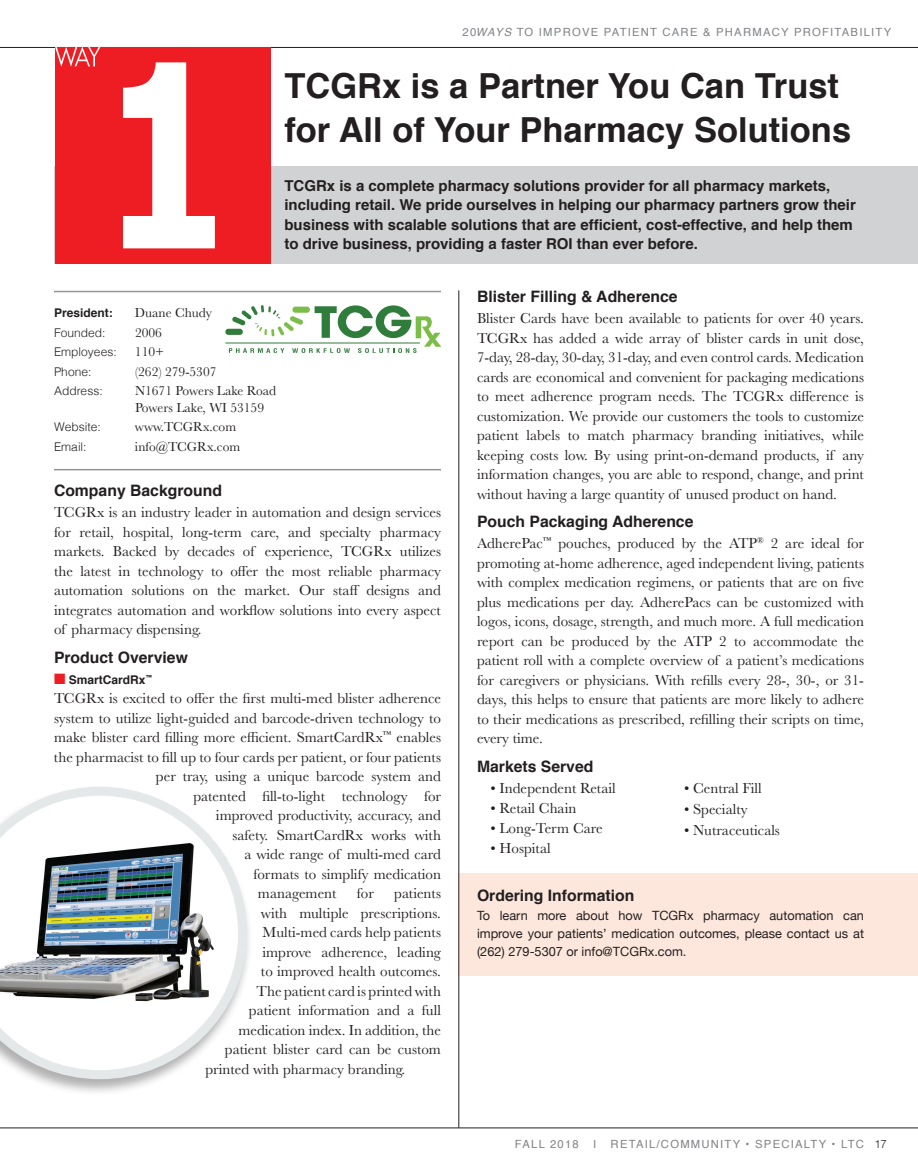
<style>
.page{position:relative;width:918px;height:1175px;background:#fff}
.page>*{position:absolute;margin:0;border:0;box-sizing:border-box;transform-origin:0 0}
.t1{font:700 34.5px/43.5px "Helvetica";color:#231f20}
.t2{font:700 15.75px "Helvetica";color:#231f20}
.t3{font:15px/19.5px "Baskerville";color:#231f20;text-align:justify}
.t4{font:700 15px/19.5px "Helvetica";color:#231f20}
.t5{font:13.5px/16.5px "Baskerville";color:#231f20}
.t6{font:12.75px/18px "Helvetica Neue";color:#231f20;text-align:justify}
.t7{font:300 12px "Helvetica";color:#231f20}
.t8{font:700 12px "Helvetica";color:#231f20}
.t9{font:11.25px "Helvetica";letter-spacing:.11em;color:#808285}
.s1{font-style:italic}
.s2{color:#ee1d23}
.s3{font-weight:300;color:#231f20}
</style>
<div class="page">
<hr style="left:0;top:47px;width:918px;height:1px;background:#231f20">
<div style="left:459px;top:872px;width:459px;height:103px;background:#fde7dc"></div>
<div style="left:55px;top:166px;width:863px;height:97px;background:#d1d2d4"></div>
<hr style="left:54px;top:469px;width:387px;height:1px;background:#939598">
<hr style="left:459px;top:290px;width:1px;height:837px;background:#231f20">
<div style="left:0;top:785px;width:253px;height:310px;background:#231f20;opacity:.35"></div>
<svg style="left:0;top:786px;width:247px;height:293px"></svg>
<hr style="left:54px;top:291px;width:387px;height:1px;background:#939598">
<div style="left:55px;top:47px;width:216px;height:216px;background:#ee1d23"></div>
<svg style="left:123px;top:62px;width:92px;height:186px"></svg>
<svg style="left:55px;top:47px;width:45px;height:20px"></svg>
<hr style="left:0;top:1127px;width:918px;height:1px;background:#231f20">
<div style="left:225px;top:329px;width:18px;height:6px;background:#307c3b;border-radius:3px"></div>
<svg style="left:229px;top:305px;width:212px;height:48px"></svg>
<hr style="left:225px;top:343px;width:195px;height:1px;background:#307c3b">
<p class="t9" style="left:463px;top:23px;width:430px">20<span class="s1">WAYS</span> TO IMPROVE PATIENT CARE &amp; PHARMACY PROFITABILITY</p>
<h1 class="t1" style="left:284px;top:65px;width:568px">TCGRx is a Partner You Can Trust for All of Your Pharmacy Solutions</h1>
<p class="t4" style="left:284px;top:176px;width:573px">TCGRx is a complete pharmacy solutions provider for all pharmacy markets, including retail. We pride ourselves in helping our pharmacy partners grow their business with scalable solutions that are efficient, cost-effective, and help them to drive business, providing a faster ROI than ever before.</p>
<p class="t8" style="left:54px;top:303px;width:60px">President:</p>
<p class="t5" style="left:135px;top:305px;width:79px">Duane Chudy</p>
<p class="t7" style="left:54px;top:322px;width:53px">Founded:</p>
<p class="t5" style="left:135px;top:324px;width:28px">2006</p>
<p class="t7" style="left:54px;top:342px;width:64px">Employees:</p>
<p class="t5" style="left:135px;top:344px;width:31px">110+</p>
<p class="t7" style="left:54px;top:361px;width:39px">Phone:</p>
<p class="t5" style="left:135px;top:363px;width:83px">(262) 279-5307</p>
<p class="t7" style="left:54px;top:381px;width:50px">Address:</p>
<p class="t5" style="left:135px;top:383px;width:143px">N1671 Powers Lake Road<br>Powers Lake, WI 53159</p>
<p class="t7" style="left:54px;top:417px;width:48px">Website:</p>
<p class="t5" style="left:135px;top:419px;width:103px">www.TCGRx.com</p>
<p class="t7" style="left:54px;top:436px;width:34px">Email:</p>
<p class="t5" style="left:135px;top:438px;width:107px">info@TCGRx.com</p>
<p class="t2" style="left:54px;top:478px;width:170px">Company Background</p>
<p class="t3" style="left:54px;top:503px;width:389px">TCGRx is an industry leader in automation and design services for retail, hospital, long-term care, and specialty pharmacy markets. Backed by decades of experience, TCGRx utilizes the latest in technology to offer the most reliable pharmacy automation solutions on the market. Our staff designs and integrates automation and workflow solutions into every aspect of pharmacy dispensing.</p>
<p class="t2" style="left:54px;top:644px;width:135px">Product Overview</p>
<p class="t8" style="left:54px;top:670px;width:100px"><span class="s2">■</span> SmartCardRx<sup>™</sup></p>
<p class="t3" style="left:54px;top:689px;width:389px">TCGRx is excited to offer the first multi-med blister adherence</p>
<p class="t3" style="left:54px;top:708px;width:389px">system to utilize light-guided and barcode-driven technology to</p>
<p class="t3" style="left:54px;top:728px;width:389px">make blister card filling more efficient. SmartCardRx<sup>™</sup> enables</p>
<p class="t3" style="left:54px;top:747px;width:389px">the pharmacist to fill up to four cards per patient, or four patients</p>
<p class="t3" style="left:156px;top:767px;width:286px">per tray, using a unique barcode system and</p>
<p class="t3" style="left:193px;top:786px;width:249px">patented fill-to-light technology for</p>
<p class="t3" style="left:216px;top:806px;width:227px">improved productivity, accuracy, and</p>
<p class="t3" style="left:232px;top:825px;width:210px">safety. SmartCardRx works with</p>
<p class="t3" style="left:244px;top:845px;width:198px">a wide range of multi-med card</p>
<p class="t3" style="left:253px;top:864px;width:189px">formats to simplify medication</p>
<p class="t3" style="left:258px;top:884px;width:80px">management</p>
<p class="t3" style="left:357px;top:884px;width:18px">for</p>
<p class="t3" style="left:394px;top:884px;width:48px">patients</p>
<p class="t3" style="left:261px;top:903px;width:182px">with multiple prescriptions.</p>
<p class="t3" style="left:262px;top:923px;width:180px">Multi-med cards help patients</p>
<p class="t3" style="left:262px;top:942px;width:180px">improve adherence, leading</p>
<p class="t3" style="left:261px;top:962px;width:181px">to improved health outcomes.</p>
<p class="t3" style="left:256px;top:981px;width:186px">The patient card is printed with</p>
<p class="t3" style="left:249px;top:1001px;width:194px">patient information and a full</p>
<p class="t3" style="left:238px;top:1020px;width:204px">medication index. In addition, the</p>
<p class="t3" style="left:225px;top:1040px;width:217px">patient blister card can be custom</p>
<p class="t3" style="left:205px;top:1059px;width:201px">printed with pharmacy branding.</p>
<p class="t2" style="left:477px;top:284px;width:202px">Blister Filling &amp; Adherence</p>
<p class="t3" style="left:477px;top:309px;width:389px">Blister Cards have been available to patients for over 40 years.<br>TCGRx has added a wide array of blister cards in unit dose, 7-day, 28-day, 30-day, 31-day, and even control cards. Medication cards are economical and convenient for packaging medications to meet adherence program needs. The TCGRx difference is customization. We provide our customers the tools to customize patient labels to match pharmacy branding initiatives, while keeping costs low. By using print-on-demand products, if any information changes, you are able to respond, change, and print without having a large quantity of unused product on hand.</p>
<p class="t2" style="left:477px;top:509px;width:218px">Pouch Packaging Adherence</p>
<p class="t3" style="left:477px;top:534px;width:389px">AdherePac<sup>™</sup> pouches, produced by the ATP<sup>®</sup> 2 are ideal for promoting at-home adherence, aged independent living, patients with complex medication regimens, or patients that are on five plus medications per day. AdherePacs can be customized with logos, icons, dosage, strength, and much more. A full medication report can be produced by the ATP 2 to accommodate the patient roll with a complete overview of a patient’s medications for caregivers or physicians. With refills every 28-, 30-, or 31- days, this helps to ensure that patients are more likely to adhere to their medications as prescribed, refilling their scripts on time, every time.</p>
<p class="t2" style="left:477px;top:753px;width:118px">Markets Served</p>
<p class="t3" style="left:490px;top:778px;width:127px">• Independent Retail</p>
<p class="t3" style="left:490px;top:798px;width:87px">• Retail Chain</p>
<p class="t3" style="left:490px;top:818px;width:114px">• Long-Term Care</p>
<p class="t3" style="left:490px;top:839px;width:62px">• Hospital</p>
<p class="t3" style="left:684px;top:778px;width:79px">• Central Fill</p>
<p class="t3" style="left:684px;top:799px;width:65px">• Specialty</p>
<p class="t3" style="left:684px;top:820px;width:97px">• Nutraceuticals</p>
<p class="t2" style="left:477px;top:882px;width:159px">Ordering Information</p>
<p class="t6" style="left:477px;top:907px;width:389px">To learn more about how TCGRx pharmacy automation can improve your patients’ medication outcomes, please contact us at (262) 279-5307 or info@TCGRx.com.</p>
<p class="t9" style="left:515px;top:1135px;width:65px">FALL 2018</p>
<p class="t9" style="left:593px;top:1135px;width:5px">I</p>
<p class="t9" style="left:611px;top:1135px;width:277px">RETAIL/COMMUNITY • SPECIALTY • LTC <span class="s3">17</span></p>
</div>
